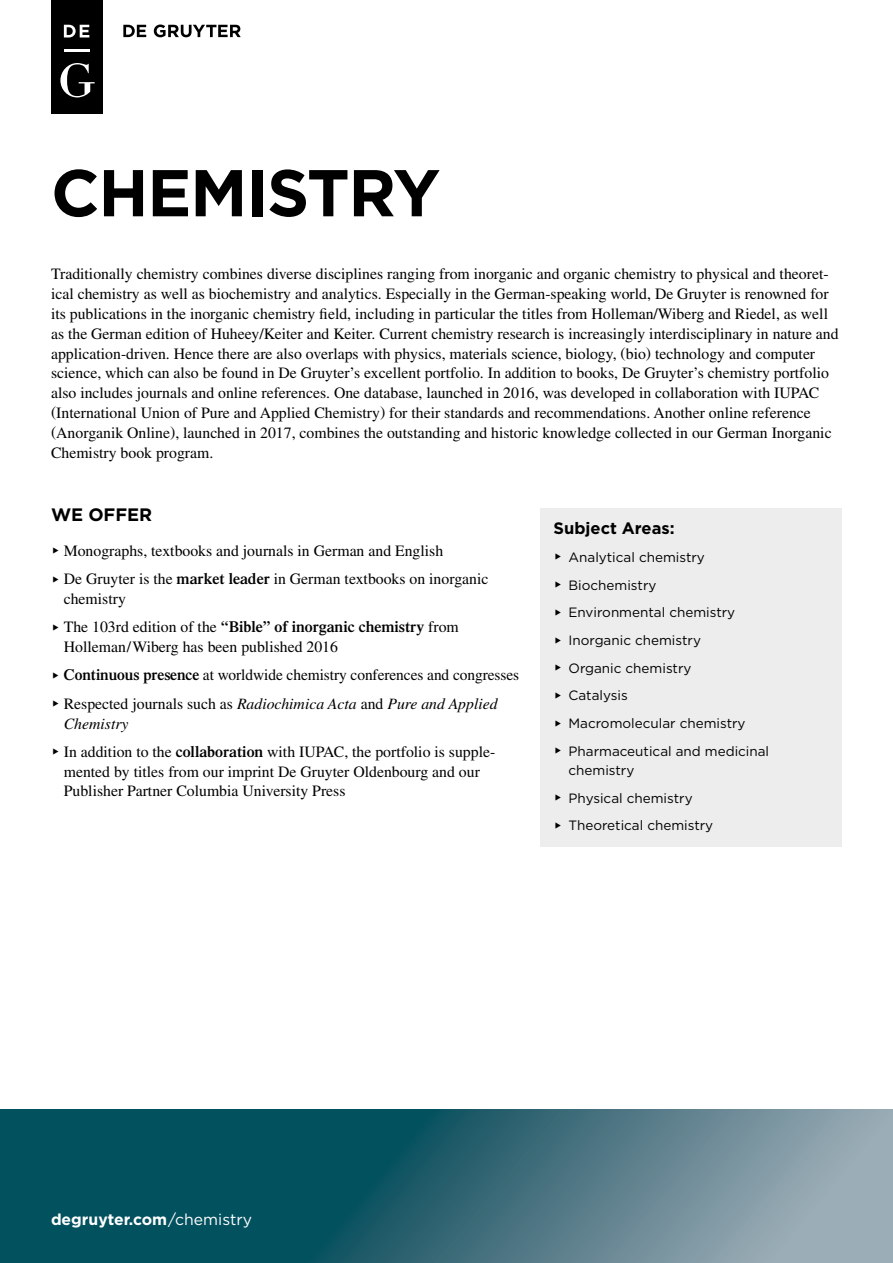
<style>
.page{position:relative;width:893px;height:1263px;background:#fff}
.page>*{position:absolute;margin:0;border:0;box-sizing:border-box;transform-origin:0 0}
.t1{font:700 66px "Gotham";letter-spacing:-.02em;color:#000}
.t2{font:700 18px "Gotham";letter-spacing:-.005em;color:#000}
.t3{font:700 16.5px "Gotham";color:#000}
.t4{font:15.75px/19.8px "Times LT Std";color:#000}
.t5{font:700 15.75px "Gotham";color:#fff}
.t6{font:13.5px/27.8px "Gotham";color:#000}
.s1{font-weight:600}
.s2{font-style:italic}
.s3{font-weight:400}
</style>
<div class="page">
<svg style="left:0;top:1110px;width:893px;height:153px;background:#386e7b"></svg>
<div style="left:541px;top:508px;width:301px;height:339px;background:#ededed"></div>
<svg style="left:123px;top:25px;width:118px;height:12px"></svg>
<div style="left:51px;top:0;width:51px;height:114px;background:#000"></div>
<hr style="left:64px;top:49px;width:25px;height:3px;background:#fff">
<svg style="left:64px;top:25px;width:25px;height:12px"></svg>
<svg style="left:60px;top:63px;width:35px;height:34px"></svg>
<h1 class="t1" style="left:51px;top:149px;width:391px">CHEMISTRY</h1>
<p class="t4" style="left:51px;top:264px;width:789px">Traditionally chemistry combines diverse disciplines ranging from inorganic and organic chemistry to physical and theoret&shy;ical chemistry as well as biochemistry and analytics. Especially in the German-speaking world, De Gruyter is renowned for its publications in the inorganic chemistry field, including in particular the titles from Holleman/Wiberg and Riedel, as well as the German edition of Huheey/Keiter and Keiter. Current chemistry research is increasingly interdisciplinary in nature and application-driven. Hence there are also overlaps with physics, materials science, biology, (bio) technology and computer science, which can also be found in De Gruyter’s excellent portfolio. In addition to books, De Gruyter’s chemistry portfolio also includes journals and online references. One database, launched in 2016, was developed in collaboration with IUPAC (International Union of Pure and Applied Chemistry) for their standards and recommendations. Another online reference (Anorganik Online), launched in 2017, combines the outstanding and historic knowledge collected in our German Inorganic Chemistry book program.</p>
<p class="t2" style="left:51px;top:503px;width:103px">WE OFFER</p>
<p class="t4" style="left:64px;top:536px;width:426px;line-height:28.3px">Monographs, textbooks and journals in German and English<br>De Gruyter is the <span class="s1">market leader</span> in German textbooks on inorganic</p>
<p class="t4" style="left:64px;top:584px;width:397px;line-height:28.3px">chemistry<br>The 103rd edition of the <span class="s1">“Bible” of inorganic chemistry</span> from</p>
<p class="t4" style="left:64px;top:632px;width:457px;line-height:28.3px">Holleman/Wiberg has been published 2016<br><span class="s1">Continuous presence</span> at worldwide chemistry conferences and congresses<br>Respected journals such as <span class="s2">Radiochimica Acta</span> and <span class="s2">Pure and Applied</span></p>
<p class="t4" style="left:64px;top:709px;width:433px;line-height:28.3px"><span class="s2">Chemistry<br></span>In addition to the <span class="s1">collaboration</span> with IUPAC, the portfolio is supple-</p>
<p class="t4" style="left:64px;top:761px;width:418px">mented by titles from our imprint De Gruyter Oldenbourg and our<br>Publisher Partner Columbia University Press</p>
<p class="t3" style="left:554px;top:517px;width:123px">Subject Areas:</p>
<p class="t6" style="left:568px;top:543px;width:202px">Analytical chemistry<br>Biochemistry<br>Environmental chemistry<br>Inorganic chemistry<br>Organic chemistry<br>Catalysis<br>Macromolecular chemistry<br>Pharmaceutical and medicinal</p>
<p class="t6" style="left:568px;top:756px;width:146px">chemistry<br>Physical chemistry<br>Theoretical chemistry</p>
<p class="t5" style="left:51px;top:1208px;width:203px">degruyter.com<span class="s3">/chemistry</span></p>
</div>
